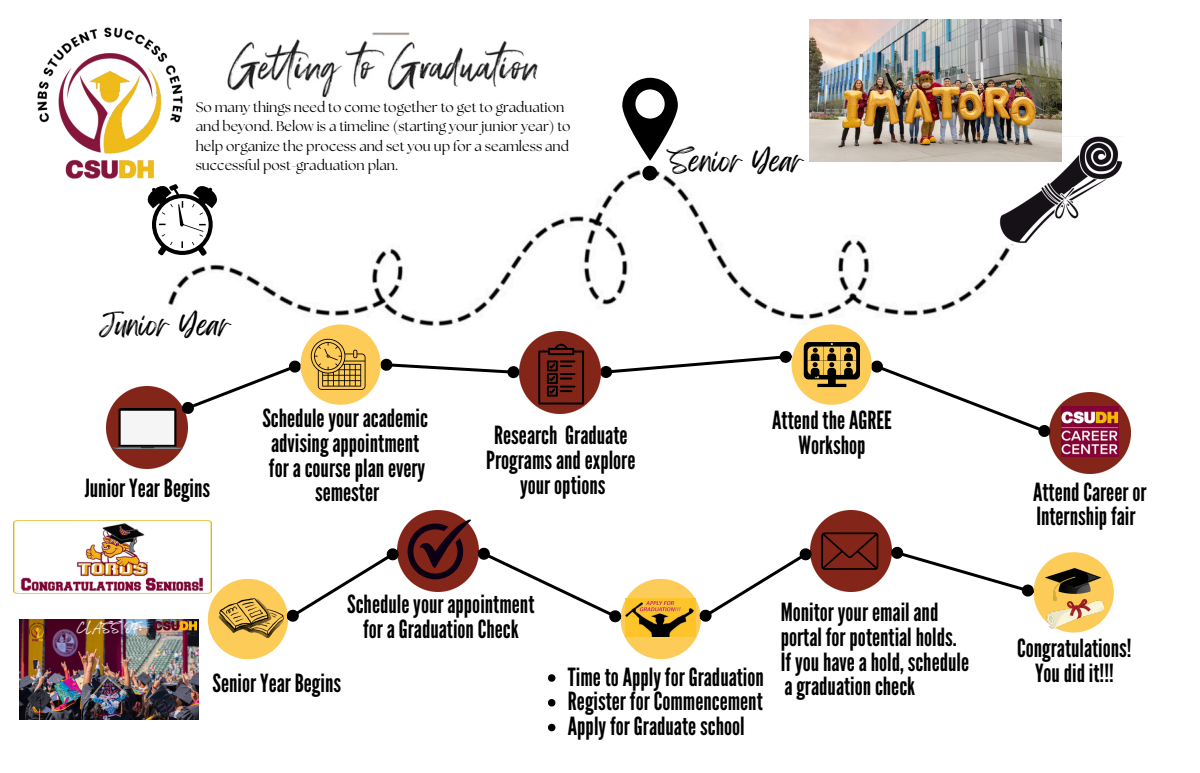
<style>
.page{position:relative;width:1200px;height:773px;background:#fff}
.page>*{position:absolute;margin:0;border:0;box-sizing:border-box;transform-origin:0 0}
.t1{font:25px/24.8px "League Gothic";color:#000;text-align:center}
.t2{font:25px "Feeling Passionate";color:#000}
.t3{font:14px "The Seasons";color:#000}
.t4{font:11.4px "Feeling Passionate";color:#fff}
</style>
<div class="page">
<img style="left:168px;top:130px;width:894px;height:234px">
<img style="left:37px;top:27px;width:181px;height:157px">
<img style="left:227px;top:33px;width:311px;height:65px">
<svg style="left:147px;top:184px;width:71px;height:72px"></svg>
<svg style="left:622px;top:78px;width:56px;height:106px"></svg>
<img style="left:1000px;top:136px;width:123px;height:107px">
<img style="left:106px;top:386px;width:81px;height:82px">
<img style="left:1050px;top:392px;width:81px;height:82px">
<svg style="left:393px;top:362px;width:118px;height:13px"></svg>
<div style="left:382px;top:360px;width:9px;height:9px;background:#000;border-radius:50%"></div>
<div style="left:380px;top:358px;width:13px;height:13px;border:3px solid #000;border-radius:50%"></div>
<div style="left:509px;top:367px;width:9px;height:10px;background:#000;border-radius:50%"></div>
<div style="left:507px;top:366px;width:13px;height:12px;border:3px solid #000;border-radius:50%"></div>
<svg style="left:608px;top:354px;width:176px;height:21px"></svg>
<div style="left:601px;top:367px;width:10px;height:9px;background:#000;border-radius:50%"></div>
<div style="left:600px;top:366px;width:12px;height:12px;border:3px solid #000;border-radius:50%"></div>
<div style="left:781px;top:352px;width:9px;height:9px;background:#000;border-radius:50%"></div>
<div style="left:779px;top:350px;width:13px;height:13px;border:3px solid #000;border-radius:50%"></div>
<img style="left:412px;top:510px;width:52px;height:9px">
<img style="left:825px;top:510px;width:67px;height:72px">
<svg style="left:888px;top:543px;width:226px;height:89px"></svg>
<img style="left:113px;top:408px;width:69px;height:40px">
<svg style="left:178px;top:324px;width:203px;height:93px"></svg>
<img style="left:810px;top:20px;width:251px;height:142px">
<svg style="left:792px;top:324px;width:262px;height:116px"></svg>
<img style="left:519px;top:331px;width:81px;height:82px">
<svg style="left:538px;top:343px;width:46px;height:61px;background:#5b1910"></svg>
<img style="left:1061px;top:406px;width:57px;height:51px">
<svg style="left:208px;top:519px;width:670px;height:140px"></svg>
<img style="left:1046px;top:568px;width:57px;height:60px">
<img style="left:14px;top:520px;width:197px;height:73px">
<svg style="left:548px;top:674px;width:7px;height:7px"></svg>
<svg style="left:548px;top:699px;width:7px;height:7px"></svg>
<svg style="left:548px;top:723px;width:7px;height:8px"></svg>
<img style="left:20px;top:619px;width:178px;height:100px">
<img style="left:154px;top:621px;width:43px;height:14px">
<img style="left:25px;top:619px;width:25px;height:24px">
<p class="t3" style="left:196px;top:100px;width:370px">So many things need to come together to get to graduation</p>
<p class="t3" style="left:196px;top:120px;width:376px">and beyond. Below is a timeline (starting your junior year) to</p>
<p class="t3" style="left:196px;top:139px;width:375px">help organize the process and set you up for a seamless and</p>
<p class="t3" style="left:196px;top:159px;width:204px">successful post-graduation plan.</p>
<p class="t2" style="left:670px;top:141px;width:135px">Senior Year</p>
<p class="t2" style="left:99px;top:305px;width:133px">Junior Year</p>
<p class="t1" style="left:85px;top:476px;width:127px">JuniorYearBegins</p>
<p class="t1" style="left:262px;top:406px;width:167px">Scheduleyouracademic advisingappointment foracourseplanevery semester</p>
<p class="t1" style="left:486px;top:423px;width:151px">Research Graduate<br>Programsandexplore youroptions</p>
<p class="t1" style="left:772px;top:408px;width:121px">AttendtheAGREE<br>Workshop</p>
<p class="t4" style="left:77px;top:618px;width:66px">CLASS OF:</p>
<p class="t1" style="left:347px;top:592px;width:189px">Scheduleyourappointment foraGraduationCheck</p>
<h1 class="t1" style="left:213px;top:671px;width:130px">SeniorYearBegins</h1>
<p class="t1" style="left:568px;top:664px;width:198px">TimetoApplyforGraduation</p>
<h1 class="t1" style="left:568px;top:689px;width:196px">Register forCommencement</h1>
<p class="t1" style="left:568px;top:714px;width:178px">ApplyforGraduateschool</p>
<p class="t1" style="left:781px;top:600px;width:190px;text-align:left">Monitoryouremailand portal forpotentialholds.<br>Ifyouhaveahold,schedule agraduationcheck</p>
<p class="t1" style="left:1033px;top:480px;width:115px;text-align:left">AttendCareeror<br>Internshipfair</p>
<p class="t1" style="left:1017px;top:636px;width:116px">Congratulations!<br>Youdidit!!!</p>
</div>
